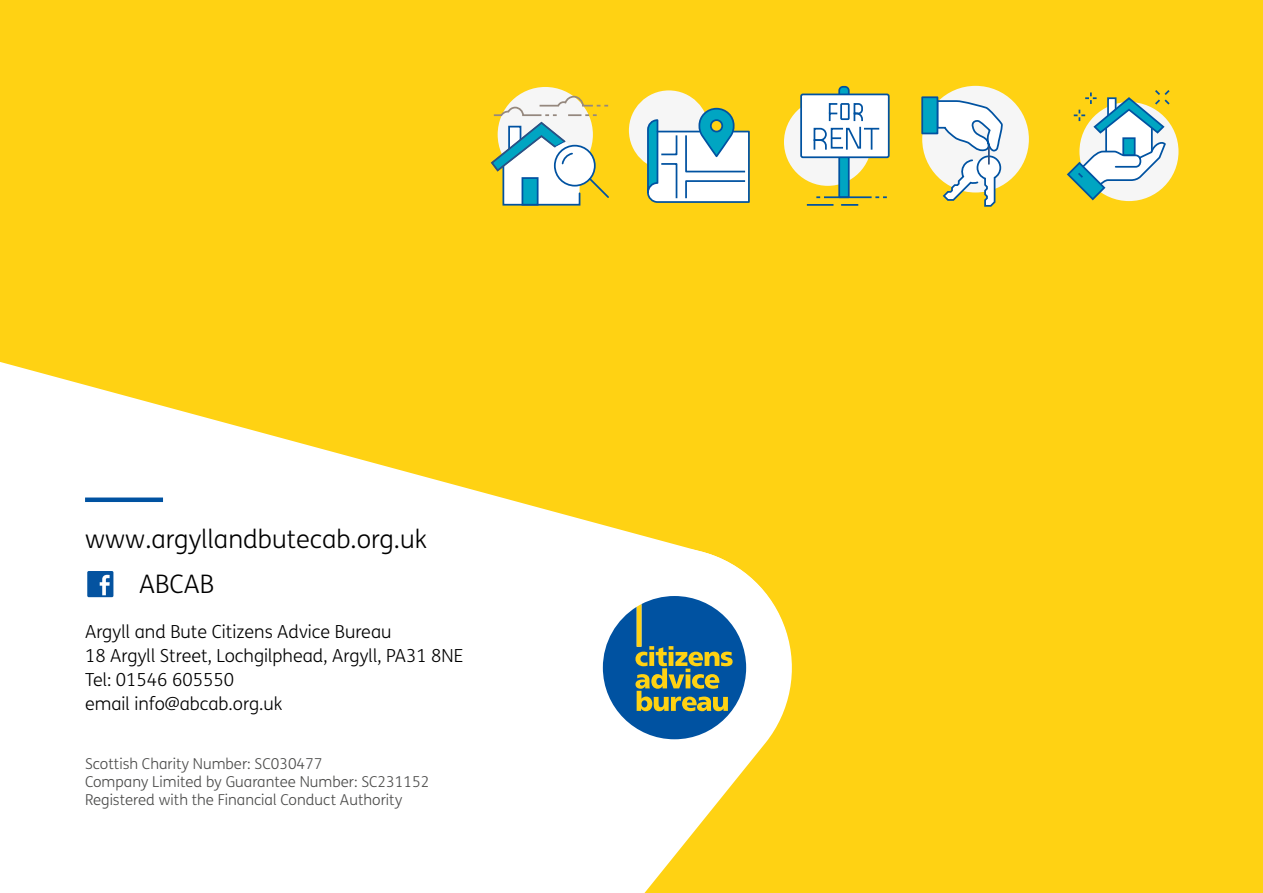
<style>
.page{position:relative;width:1263px;height:893px;background:#ffd213}
.page>*{position:absolute;margin:0;border:0;box-sizing:border-box;transform-origin:0 0}
.t1{font:300 25.5px/45px "FS Me";color:#000}
.t2{font:300 18px/24px "FS Me";color:#000}
.t3{font:300 15px/18px "FS Me";color:#4a4a49}
</style>
<div class="page">
<svg style="left:0;top:362px;width:792px;height:531px;fill:#fff"></svg>
<svg style="left:551px;top:548px;width:240px;height:240px;background:#fef8dc"></svg>
<svg style="left:603px;top:596px;width:143px;height:143px;background:#5988a1"></svg>
<div style="left:629px;top:90px;width:80px;height:80px;background:#f6f6f6;border-radius:50%"></div>
<svg style="left:646px;top:107px;width:104px;height:96px"></svg>
<div style="left:498px;top:87px;width:95px;height:95px;background:#f6f6f6;border-radius:50%"></div>
<svg style="left:490px;top:95px;width:119px;height:111px"></svg>
<div style="left:784px;top:98px;width:88px;height:88px;background:#f6f6f6;border-radius:50%"></div>
<div style="left:801px;top:94px;width:88px;height:63px;background:#fff;border-radius:2px"></div>
<div style="left:800px;top:94px;width:90px;height:64px;border:2px solid #0052a1;border-radius:2px"></div>
<hr style="left:807px;top:204px;width:26px;height:2px;background:#0052a1">
<svg style="left:813px;top:85px;width:74px;height:121px"></svg>
<div style="left:922px;top:86px;width:107px;height:106px;background:#f6f6f6;border-radius:50%"></div>
<div style="left:922px;top:97px;width:15px;height:36px;background:#00a5c2"></div>
<div style="left:921px;top:96px;width:17px;height:38px;border:2px solid #0052a1"></div>
<svg style="left:936px;top:99px;width:68px;height:108px"></svg>
<div style="left:1079px;top:102px;width:99px;height:99px;background:#f6f6f6;border-radius:50%"></div>
<svg style="left:1067px;top:90px;width:104px;height:112px"></svg>
<svg style="left:87px;top:571px;width:26px;height:26px"></svg>
<div style="left:85px;top:497px;width:78px;height:5px;background:#0052a1"></div>
<h1 class="t1" style="left:139px;top:516px;width:289px;text-indent:-54px">www.argyllandbutecab.org.uk<br>ABCAB</h1>
<p class="t2" style="left:85px;top:619px;width:380px">Argyll and Bute Citizens Advice Bureau<br>18 Argyll Street, Lochgilphead, Argyll, PA31 8NE Tel: 01546 605550<br>email info@abcab.org.uk</p>
<p class="t3" style="left:85px;top:754px;width:346px">Scottish Charity Number: SC030477<br>Company Limited by Guarantee Number: SC231152<br>Registered with the Financial Conduct Authority</p>
</div>
